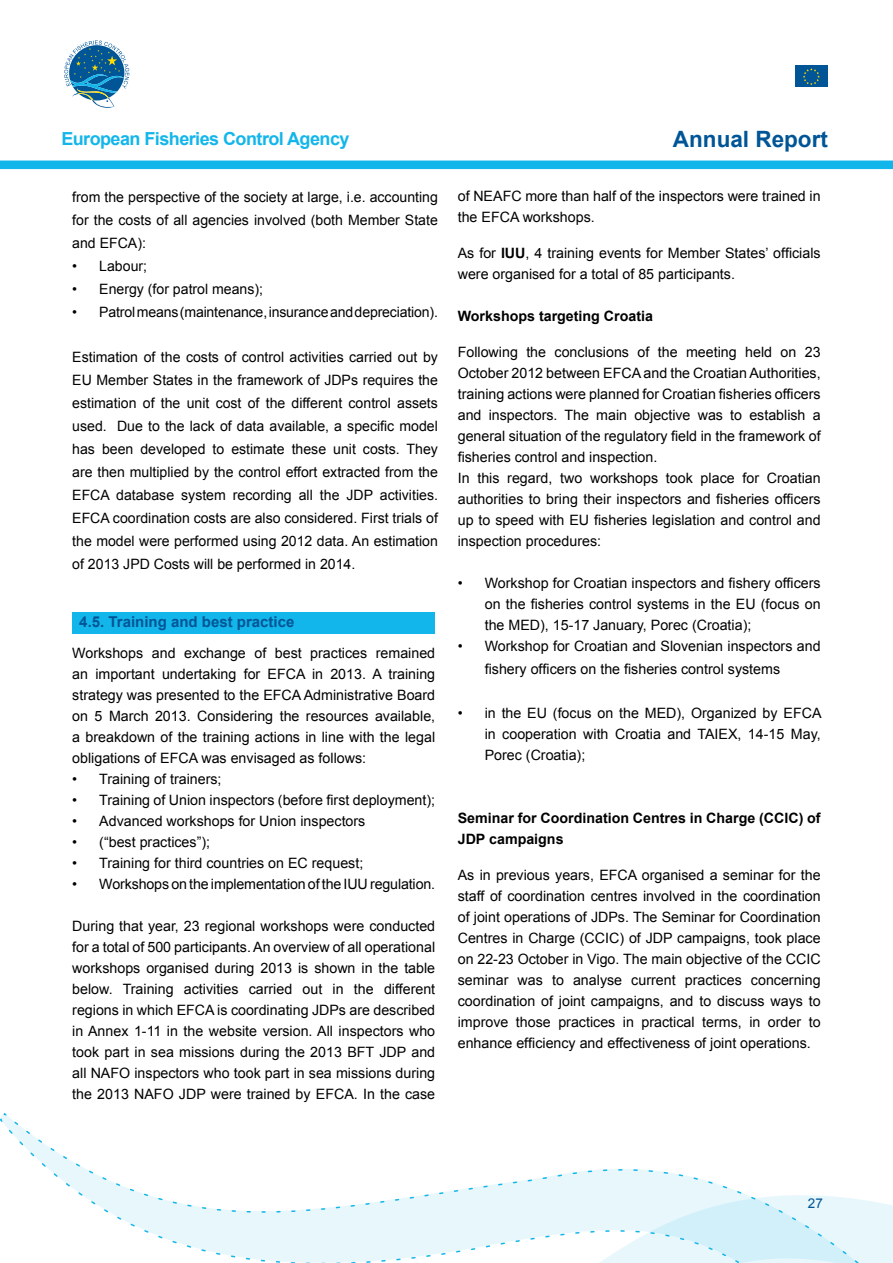
<style>
.page{position:relative;width:893px;height:1263px;background:#fff}
.page>*{position:absolute;margin:0;border:0;box-sizing:border-box;transform-origin:0 0}
.t1{font:700 22.5px "Arial";color:#005596}
.t2{font:700 18px "Arial";letter-spacing:-.03em;color:#13b6ea}
.t3{font:700 15px "Arial";color:#005596}
.t4{font:14.25px/21px "Arial";color:#000;text-align:justify}
.t5{font:700 14.25px/21px "Arial";color:#000}
.t6{font:13.5px "Arial";color:#005596}
.s1{font-weight:700}
</style>
<div class="page">
<svg style="left:0;top:1113px;width:893px;height:150px"></svg>
<div style="left:0;top:161px;width:893px;height:8px;background:#13b6ea"></div>
<div style="left:795px;top:66px;width:33px;height:21px;background:#005596"></div>
<svg style="left:803px;top:68px;width:17px;height:17px"></svg>
<svg style="left:64px;top:40px;width:65px;height:68px"></svg>
<div style="left:72px;top:612px;width:363px;height:22px;background:#13b6ea"></div>
<p class="t2" style="left:61px;top:127px;width:290px">European Fisheries Control Agency</p>
<h1 class="t1" style="left:673px;top:124px;width:157px">Annual Report</h1>
<p class="t4" style="left:72px;top:185px;width:367px;line-height:23px">from the perspective of the society at large, i.e. accounting for the costs of all agencies involved (both Member State and EFCA):</p>
<p class="t4" style="left:72px;top:255px;width:76px">• Labour;</p>
<p class="t4" style="left:72px;top:278px;width:192px">• Energy (for patrol means);</p>
<p class="t4" style="left:72px;top:301px;width:367px">• Patrol means (maintenance, insurance and depreciation).</p>
<p class="t4" style="left:72px;top:346px;width:367px;line-height:23px">Estimation of the costs of control activities carried out by EU Member States in the framework of JDPs requires the estimation of the unit cost of the different control assets used. Due to the lack of data available, a specific model has been developed to estimate these unit costs. They are then multiplied by the control effort extracted from the EFCA database system recording all the JDP activities.<br>EFCA coordination costs are also considered. First trials of the model were performed using 2012 data. An estimation of 2013 JPD Costs will be performed in 2014.</p>
<p class="t3" style="left:79px;top:611px;width:217px">4.5. Training and best practice</p>
<p class="t4" style="left:72px;top:643px;width:364px">Workshops and exchange of best practices remained an important undertaking for EFCA in 2013. A training strategy was presented to the EFCA Administrative Board on 5 March 2013. Considering the resources available, a breakdown of the training actions in line with the legal obligations of EFCA was envisaged as follows:</p>
<p class="t4" style="left:72px;top:769px;width:151px">• Training of trainers;</p>
<p class="t4" style="left:72px;top:790px;width:364px">• Training of Union inspectors (before first deployment);</p>
<p class="t4" style="left:72px;top:811px;width:295px">• Advanced workshops for Union inspectors</p>
<p class="t4" style="left:72px;top:832px;width:139px">• (“best practices”);</p>
<p class="t4" style="left:72px;top:853px;width:292px">• Training for third countries on EC request;</p>
<p class="t4" style="left:72px;top:874px;width:364px">• Workshops on the implementation of the IUU regulation.</p>
<p class="t4" style="left:72px;top:916px;width:364px">During that year, 23 regional workshops were conducted for a total of 500 participants. An overview of all operational workshops organised during 2013 is shown in the table below. Training activities carried out in the different regions in which EFCA is coordinating JDPs are described in Annex 1-11 in the website version. All inspectors who took part in sea missions during the 2013 BFT JDP and all NAFO inspectors who took part in sea missions during the 2013 NAFO JDP were trained by EFCA. In the case</p>
<p class="t4" style="left:458px;top:185px;width:364px">of NEAFC more than half of the inspectors were trained in the EFCA workshops.</p>
<p class="t4" style="left:458px;top:242px;width:364px">As for <span class="s1">IUU</span>, 4 training events for Member States’ officials were organised for a total of 85 participants.</p>
<p class="t5" style="left:458px;top:306px;width:197px">Workshops targeting Croatia</p>
<p class="t4" style="left:458px;top:341px;width:364px;text-align:left">Following the conclusions of the meeting held on 23<br>October 2012 between EFCA and the Croatian Authorities, training actions were planned for Croatian fisheries officers and inspectors. The main objective was to establish a general situation of the regulatory field in the framework of fisheries control and inspection.<br>In this regard, two workshops took place for Croatian authorities to bring their inspectors and fisheries officers up to speed with EU fisheries legislation and control and inspection procedures:</p>
<p class="t4" style="left:485px;top:572px;width:337px;text-indent:-27px">• Workshop for Croatian inspectors and fishery officers on the fisheries control systems in the EU (focus on the MED), 15-17 January, Porec (Croatia);</p>
<p class="t4" style="left:485px;top:634px;width:337px;line-height:23px;text-indent:-27px">• Workshop for Croatian and Slovenian inspectors and fishery officers on the fisheries control systems</p>
<p class="t4" style="left:485px;top:702px;width:338px;text-indent:-27px">• in the EU (focus on the MED), Organized by EFCA in cooperation with Croatia and TAIEX, 14-15 May, Porec (Croatia);</p>
<p class="t5" style="left:458px;top:808px;width:364px">Seminar for Coordination Centres in Charge (CCIC) of<br>JDP campaigns</p>
<p class="t4" style="left:458px;top:864px;width:364px">As in previous years, EFCA organised a seminar for the staff of coordination centres involved in the coordination of joint operations of JDPs. The Seminar for Coordination Centres in Charge (CCIC) of JDP campaigns, took place on 22-23 October in Vigo. The main objective of the CCIC seminar was to analyse current practices concerning coordination of joint campaigns, and to discuss ways to improve those practices in practical terms, in order to enhance efficiency and effectiveness of joint operations.</p>
<p class="t6" style="left:808px;top:1194px;width:17px">27</p>
</div>
